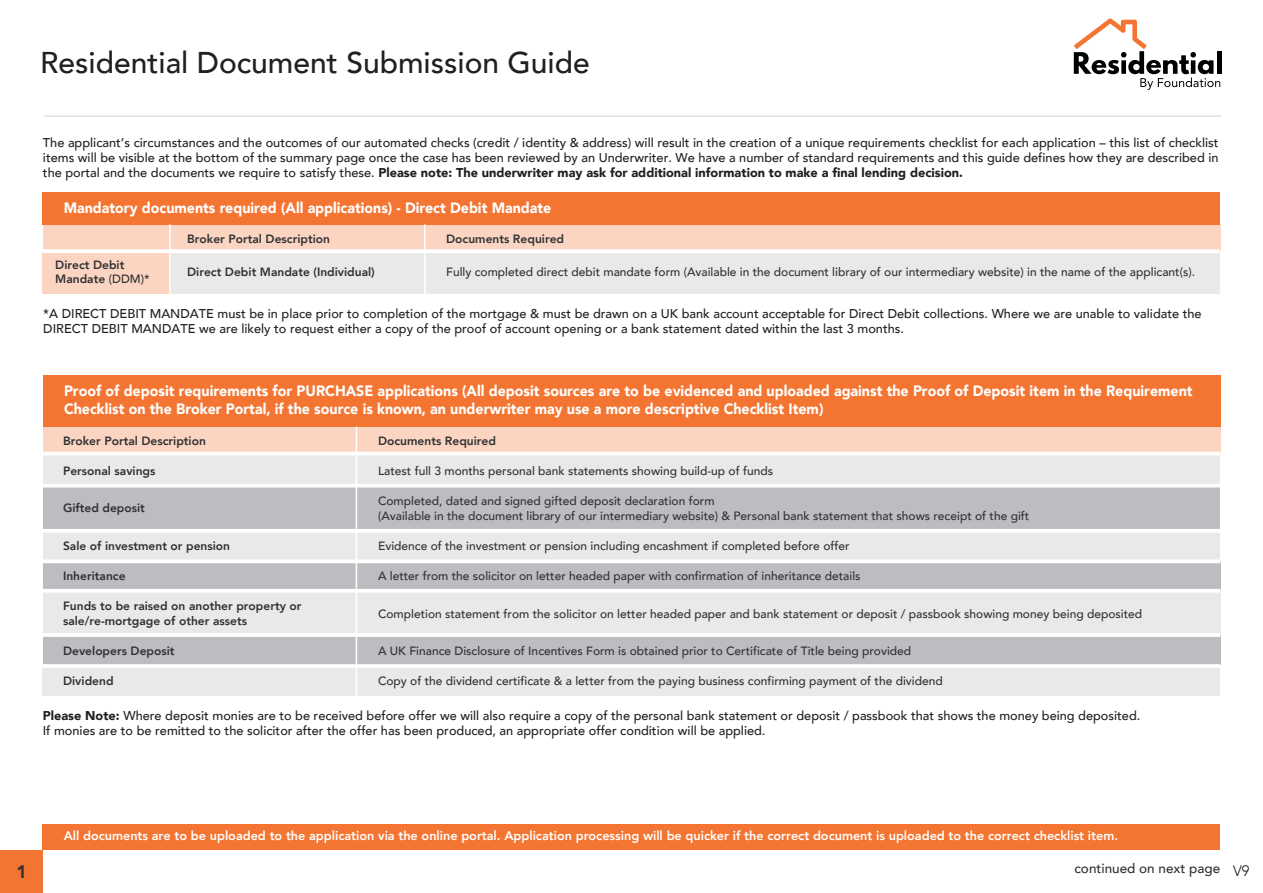
<style>
.page{position:relative;width:1263px;height:893px;background:#fff}
.page>*{position:absolute;margin:0;border:0;box-sizing:border-box;transform-origin:0 0}
.t1{font:500 30px "Avenir";color:#231f20}
.t2{font:900 18px "Avenir";color:#2f3134;scale:.94 1}
.t3{font:900 15px/18px "Avenir";color:#fff;scale:.95 1}
.t4{font:300 15px "Avenir";color:#231f20}
.t5{font:500 13.5px "Avenir";color:#2f3134}
.t6{font:500 12.75px/15px "Avenir";color:#231f20}
.t7{font:800 12.75px "Avenir";color:#fff}
.t8{font:500 12px/15px "Avenir";color:#2f3134}
.t9{font:800 12px/14.2px "Avenir";color:#2f3134}
.s1{font-weight:900}
.s2{font-weight:500}
</style>
<div class="page">
<div style="left:170px;top:251px;width:1050px;height:43px;background:#e9e9e9"></div>
<div style="left:43px;top:252px;width:127px;height:42px;background:#fbd5c1"></div>
<div style="left:43px;top:224px;width:1177px;height:27px;background:#fbd5c1"></div>
<div style="left:43px;top:192px;width:1177px;height:32px;background:#f37531"></div>
<svg style="left:43px;top:249px;width:1177px;height:4px;background:#fefbfa"></svg>
<hr style="left:169px;top:224px;width:2px;height:74px;background:#fff">
<hr style="left:424px;top:224px;width:2px;height:74px;background:#fff">
<hr style="left:43px;top:116px;width:1178px;height:1px;background:#d1d2d4">
<div style="left:43px;top:666px;width:1177px;height:29px;background:#e9e9e9"></div>
<div style="left:43px;top:635px;width:1177px;height:30px;background:#bcbdc0"></div>
<div style="left:43px;top:590px;width:1177px;height:45px;background:#e9e9e9"></div>
<div style="left:43px;top:561px;width:1177px;height:29px;background:#bcbdc0"></div>
<div style="left:43px;top:531px;width:1177px;height:30px;background:#e9e9e9"></div>
<div style="left:43px;top:485px;width:1177px;height:46px;background:#bcbdc0"></div>
<div style="left:43px;top:453px;width:1177px;height:33px;background:#e9e9e9"></div>
<div style="left:43px;top:427px;width:1177px;height:27px;background:#fbd5c1"></div>
<div style="left:43px;top:375px;width:1177px;height:52px;background:#f37531"></div>
<hr style="left:43px;top:452px;width:1177px;height:3px;background:#fff">
<hr style="left:43px;top:529px;width:1177px;height:4px;background:#fff">
<hr style="left:42px;top:559px;width:1178px;height:4px;background:#fff">
<hr style="left:43px;top:589px;width:1177px;height:4px;background:#fff">
<hr style="left:43px;top:633px;width:1177px;height:4px;background:#fff">
<hr style="left:42px;top:664px;width:1178px;height:4px;background:#fff">
<hr style="left:42px;top:484px;width:1178px;height:3px;background:#fff">
<hr style="left:356px;top:427px;width:1px;height:271px;background:#fff">
<div style="left:43px;top:824px;width:1177px;height:25px;background:#f37531"></div>
<div style="left:0;top:850px;width:43px;height:43px;background:#f37531"></div>
<hr style="left:1217px;top:51px;width:4px;height:23px;background:#000001">
<svg style="left:1074px;top:18px;width:146px;height:72px"></svg>
<h1 class="t1" style="left:40px;top:37px;width:551px">Residential Document Submission Guide</h1>
<p class="t6" style="left:43px;top:135px;width:1177px;text-align:justify">The applicant’s circumstances and the outcomes of our automated checks (credit / identity &amp; address) will result in the creation of a unique requirements checklist for each application – this list of checklist items will be visible at the bottom of the summary page once the case has been reviewed by an Underwriter. We have a number of standard requirements and this guide defines how they are described in the portal and the documents we require to satisfy these. <span class="s1">Please note: The underwriter may ask for additional information to make a final lending decision.</span></p>
<p class="t3" style="left:64px;top:199px;width:515px">Mandatory documents required (All applications) - Direct Debit Mandate</p>
<p class="t9" style="left:446px;top:231px;width:119px">Documents Required</p>
<p class="t8" style="left:446px;top:263px;width:750px">Fully completed direct debit mandate form (Available in the document library of our intermediary website) in the name of the applicant(s).</p>
<p class="t6" style="left:43px;top:306px;width:1160px">*A DIRECT DEBIT MANDATE must be in place prior to completion of the mortgage &amp; must be drawn on a UK bank account acceptable for Direct Debit collections. Where we are unable to validate the<br>DIRECT DEBIT MANDATE we are likely to request either a copy of the proof of account opening or a bank statement dated within the last 3 months.</p>
<p class="t9" style="left:187px;top:231px;width:144px">Broker Portal Description</p>
<p class="t9" style="left:187px;top:264px;width:189px">Direct Debit Mandate (Individual)</p>
<p class="t9" style="left:55px;top:258px;width:96px">Direct Debit<br>Mandate <span class="s2">(DDM)*</span></p>
<p class="t3" style="left:64px;top:381px;width:1189px">Proof of deposit requirements for PURCHASE applications (All deposit sources are to be evidenced and uploaded against the Proof of Deposit item in the Requirement<br>Checklist on the Broker Portal, if the source is known, an underwriter may use a more descriptive Checklist Item)</p>
<p class="t9" style="left:378px;top:434px;width:119px">Documents Required</p>
<p class="t8" style="left:378px;top:463px;width:396px">Latest full 3 months personal bank statements showing build-up of funds</p>
<p class="t8" style="left:378px;top:493px;width:653px">Completed, dated and signed gifted deposit declaration form<br>(Available in the document library of our intermediary website) &amp; Personal bank statement that shows receipt of the gift</p>
<p class="t8" style="left:378px;top:538px;width:473px">Evidence of the investment or pension including encashment if completed before offer</p>
<p class="t8" style="left:378px;top:568px;width:484px">A letter from the solicitor on letter headed paper with confirmation of inheritance details</p>
<p class="t8" style="left:378px;top:605px;width:766px">Completion statement from the solicitor on letter headed paper and bank statement or deposit / passbook showing money being deposited</p>
<p class="t8" style="left:378px;top:643px;width:535px">A UK Finance Disclosure of Incentives Form is obtained prior to Certificate of Title being provided</p>
<p class="t8" style="left:378px;top:673px;width:566px">Copy of the dividend certificate &amp; a letter from the paying business confirming payment of the dividend</p>
<p class="t6" style="left:43px;top:707px;width:1099px"><span class="s1">Please Note:</span> Where deposit monies are to be received before offer we will also require a copy of the personal bank statement or deposit / passbook that shows the money being deposited.<br>If monies are to be remitted to the solicitor after the offer has been produced, an appropriate offer condition will be applied.</p>
<p class="t9" style="left:63px;top:434px;width:144px">Broker Portal Description</p>
<p class="t9" style="left:63px;top:464px;width:94px">Personal savings</p>
<p class="t9" style="left:63px;top:501px;width:83px">Gifted deposit</p>
<p class="t9" style="left:63px;top:539px;width:169px">Sale of investment or pension</p>
<p class="t9" style="left:63px;top:569px;width:64px">Inheritance</p>
<p class="t9" style="left:63px;top:598px;width:240px;line-height:15px">Funds to be raised on another property or sale/re-mortgage of other assets</p>
<p class="t9" style="left:63px;top:644px;width:113px">Developers Deposit</p>
<p class="t9" style="left:63px;top:674px;width:52px">Dividend</p>
<p class="t7" style="left:64px;top:825px;width:1056px">All documents are to be uploaded to the application via the online portal. Application processing will be quicker if the correct document is uploaded to the correct checklist item.</p>
<h2 class="t2" style="left:16px;top:857px;width:12px">1</h2>
<p class="t5" style="left:1074px;top:857px;width:147px">continued on next page</p>
<p class="t4" style="left:1233px;top:862px;width:18px">V9</p>
</div>
